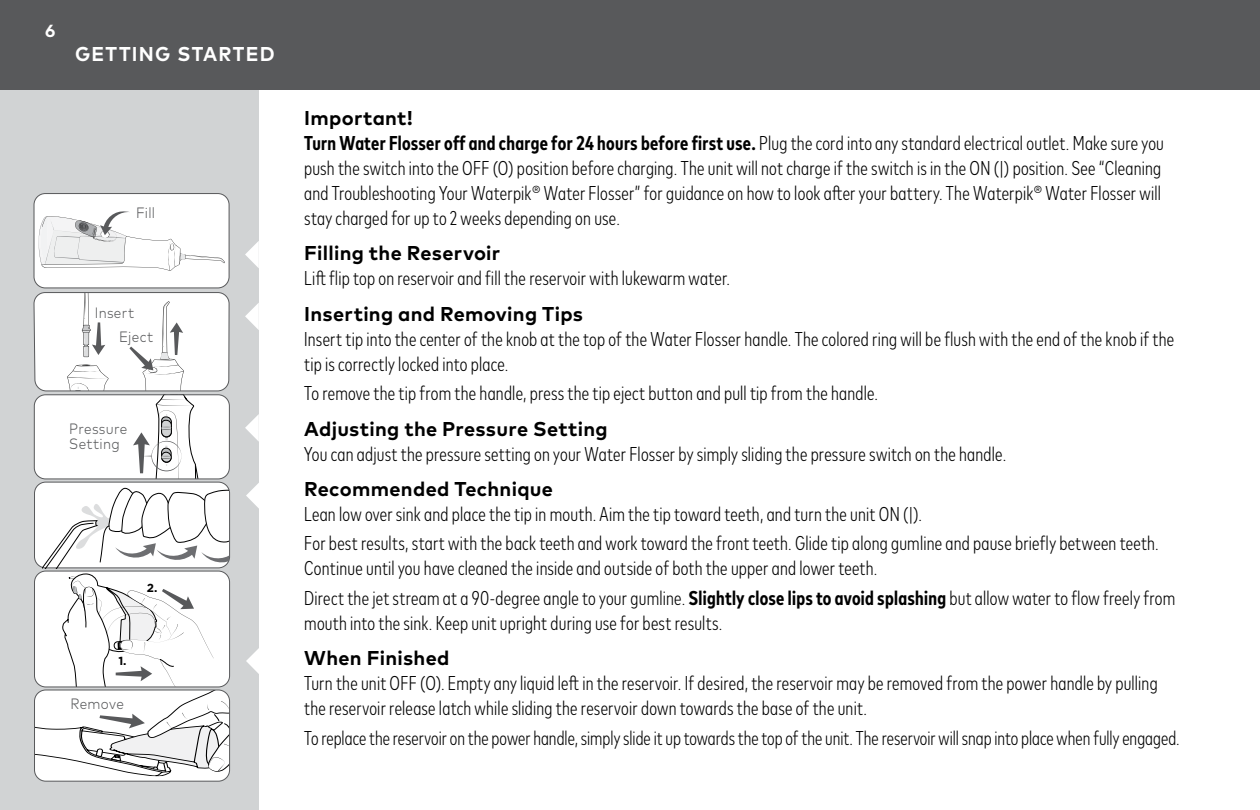
<style>
.page{position:relative;width:1260px;height:810px;background:#fff}
.page>*{position:absolute;margin:0;border:0;box-sizing:border-box;transform-origin:0 0}
.t1{font:300 condensed 20px/25px "Mark Pro";letter-spacing:.01em;color:#000}
.t2{font:700 20px "Mark Pro";letter-spacing:.015em;color:#000}
.t3{font:700 20px "Mark Pro";letter-spacing:.065em;color:#fff;scale:.96 1}
.t4{font:300 condensed 17.5px "Mark Pro";color:#fff}
.t5{font:300 15px/15px "Mark Pro";letter-spacing:.02em;color:#58595b;scale:.9 1}
.t6{font:700 11.75px "Gotham";color:#000}
.s1{font-weight:700;font-stretch:normal}
.s2{font-weight:700}
</style>
<div class="page">
<div style="left:0;top:0;width:259px;height:810px;background:#d1d3d4"></div>
<div style="left:0;top:0;width:1260px;height:90px;background:#58595b"></div>
<svg style="left:245px;top:303px;width:14px;height:27px"></svg>
<svg style="left:245px;top:414px;width:14px;height:28px"></svg>
<svg style="left:245px;top:241px;width:14px;height:27px"></svg>
<svg style="left:246px;top:483px;width:13px;height:25px"></svg>
<svg style="left:246px;top:648px;width:13px;height:26px"></svg>
<div style="left:34px;top:194px;width:195px;height:94px;background:#fff;border-radius:11px"></div>
<svg style="left:38px;top:211px;width:187px;height:60px"></svg>
<div style="left:34px;top:193px;width:195px;height:95px;border:1px solid #58595b;border-radius:11px"></div>
<div style="left:35px;top:690px;width:195px;height:91px;background:#fff;border-radius:11px"></div>
<div style="left:34px;top:690px;width:196px;height:91px;border:1px solid #58595b;border-radius:11px"></div>
<svg style="left:35px;top:574px;width:195px;height:202px"></svg>
<div style="left:34px;top:571px;width:196px;height:116px;border:1px solid #58595b;border-radius:11px"></div>
<svg style="left:34px;top:293px;width:195px;height:275px;background:#e8e8e8"></svg>
<p class="t4" style="left:45px;top:18px;width:8px">6</p>
<p class="t3" style="left:75px;top:39px;width:210px">GETTING STARTED</p>
<p class="t5" style="left:136px;top:204px;width:23px">Fill</p>
<p class="t5" style="left:95px;top:304px;width:45px">Insert</p>
<p class="t5" style="left:119px;top:328px;width:40px">Eject</p>
<p class="t5" style="left:69px;top:420px;width:66px">Pressure<br>Setting</p>
<p class="t6" style="left:147px;top:581px;width:12px">2.</p>
<p class="t6" style="left:118px;top:654px;width:10px">1.</p>
<p class="t5" style="left:71px;top:695px;width:61px">Remove</p>
<p class="t1" style="left:304px;top:104px;width:861px"><span class="s1">Important!<br></span><span class="s2">Turn Water Flosser off and charge for 24 hours before first use.</span> Plug the cord into any standard electrical outlet. Make sure you push the switch into the OFF (O) position before charging. The unit will not charge if the switch is in the ON (|) position. See “Cleaning and Troubleshooting Your Waterpik® Water Flosser” for guidance on how to look after your battery. The Waterpik® Water Flosser will stay charged for up to 2 weeks depending on use.</p>
<p class="t2" style="left:304px;top:238px;width:198px">Filling the Reservoir</p>
<p class="t1" style="left:304px;top:265px;width:427px">Lift flip top on reservoir and fill the reservoir with lukewarm water.</p>
<p class="t2" style="left:304px;top:298px;width:280px">Inserting and Removing Tips</p>
<p class="t1" style="left:304px;top:325px;width:872px">Insert tip into the center of the knob at the top of the Water Flosser handle. The colored ring will be flush with the end of the knob if the tip is correctly locked into place.</p>
<p class="t1" style="left:304px;top:379px;width:576px">To remove the tip from the handle, press the tip eject button and pull tip from the handle.</p>
<p class="t2" style="left:304px;top:413px;width:305px">Adjusting the Pressure Setting</p>
<p class="t1" style="left:304px;top:440px;width:704px">You can adjust the pressure setting on your Water Flosser by simply sliding the pressure switch on the handle.</p>
<p class="t2" style="left:304px;top:474px;width:250px">Recommended Technique</p>
<p class="t1" style="left:304px;top:498px;width:856px;line-height:29.5px">Lean low over sink and place the tip in mouth. Aim the tip toward teeth, and turn the unit ON (|).<br>For best results, start with the back teeth and work toward the front teeth. Glide tip along gumline and pause briefly between teeth.</p>
<p class="t1" style="left:304px;top:552px;width:873px;line-height:29.5px">Continue until you have cleaned the inside and outside of both the upper and lower teeth.<br>Direct the jet stream at a 90-degree angle to your gumline. <span class="s2">Slightly close lips to avoid splashing</span> but allow water to flow freely from</p>
<p class="t1" style="left:304px;top:609px;width:420px">mouth into the sink. Keep unit upright during use for best results.</p>
<p class="t2" style="left:304px;top:643px;width:147px">When Finished</p>
<p class="t1" style="left:304px;top:669px;width:855px">Turn the unit OFF (O). Empty any liquid left in the reservoir. If desired, the reservoir may be removed from the power handle by pulling the reservoir release latch while sliding the reservoir down towards the base of the unit.</p>
<p class="t1" style="left:304px;top:724px;width:877px">To replace the reservoir on the power handle, simply slide it up towards the top of the unit. The reservoir will snap into place when fully engaged.</p>
</div>
